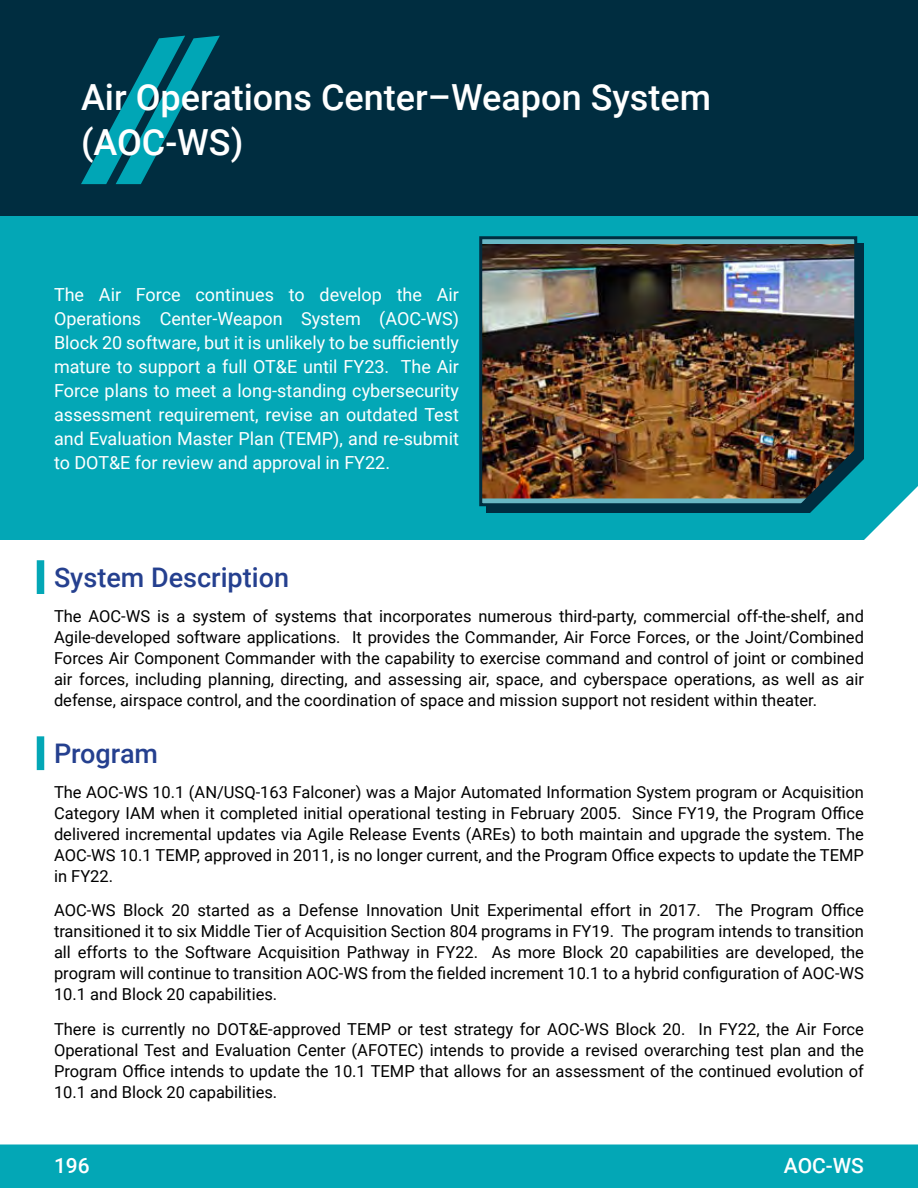
<style>
.page{position:relative;width:918px;height:1188px;background:#fff}
.page>*{position:absolute;margin:0;border:0;box-sizing:border-box;transform-origin:0 0}
.Article_Title_Short{font:500 36px/45px "Roboto";color:#fff}
.t1{font:500 27px "Roboto";color:#25408f}
.Footer_Right_Justify{font:500 21px "Roboto";color:#fff}
.Body_W_1st{font:18px/24px "Roboto";color:#fff;text-align:justify}
.Body_K_1st{font:16.5px/21px "Roboto";color:#000;text-align:justify}
.Body_K{font:16.5px/21px "Roboto";color:#000;text-align:justify}
</style>
<div class="page">
<div style="left:0;top:0;width:918px;height:216px;background:#002d40"></div>
<div style="left:0;top:216px;width:918px;height:324px;background:#03a7b6"></div>
<svg style="left:81px;top:36px;width:139px;height:148px"></svg>
<div style="left:0;top:1145px;width:918px;height:43px;background:#03a7b6"></div>
<svg style="left:486px;top:243px;width:378px;height:270px;background:#003f51"></svg>
<div style="left:37px;top:560px;width:7px;height:34px;background:#03a7b6"></div>
<div style="left:37px;top:736px;width:7px;height:34px;background:#03a7b6"></div>
<img style="left:478px;top:235px;width:381px;height:273px">
<p class="Article_Title_Short" style="left:81px;top:73px;width:632px">Air Operations Center–Weapon System (AOC-WS)</p>
<p class="Body_W_1st" style="left:54px;top:282px;width:407px">The Air Force continues to develop the Air Operations Center-Weapon System (AOC-WS)<br>Block 20 software, but it is unlikely to be sufficiently mature to support a full OT&amp;E until FY23. The Air Force plans to meet a long-standing cybersecurity assessment requirement, revise an outdated Test and Evaluation Master Plan (TEMP), and re-submit to DOT&amp;E for review and approval in FY22.</p>
<h1 class="t1" style="left:54px;top:559px;width:237px">System Description</h1>
<p class="Body_K_1st" style="left:54px;top:605px;width:812px">The AOC-WS is a system of systems that incorporates numerous third-party, commercial off-the-shelf, and Agile-developed software applications. It provides the Commander, Air Force Forces, or the Joint/Combined Forces Air Component Commander with the capability to exercise command and control of joint or combined air forces, including planning, directing, and assessing air, space, and cyberspace operations, as well as air defense, airspace control, and the coordination of space and mission support not resident within theater.</p>
<h1 class="t1" style="left:54px;top:735px;width:106px">Program</h1>
<p class="Body_K_1st" style="left:54px;top:781px;width:812px">The AOC-WS 10.1 (AN/USQ-163 Falconer) was a Major Automated Information System program or Acquisition Category IAM when it completed initial operational testing in February 2005. Since FY19, the Program Office delivered incremental updates via Agile Release Events (AREs) to both maintain and upgrade the system. The AOC-WS 10.1 TEMP, approved in 2011, is no longer current, and the Program Office expects to update the TEMP in FY22.</p>
<p class="Body_K" style="left:54px;top:899px;width:812px">AOC-WS Block 20 started as a Defense Innovation Unit Experimental effort in 2017. The Program Office transitioned it to six Middle Tier of Acquisition Section 804 programs in FY19. The program intends to transition all efforts to the Software Acquisition Pathway in FY22. As more Block 20 capabilities are developed, the program will continue to transition AOC-WS from the fielded increment 10.1 to a hybrid configuration of AOC-WS 10.1 and Block 20 capabilities.</p>
<p class="Body_K" style="left:54px;top:1018px;width:812px">There is currently no DOT&amp;E-approved TEMP or test strategy for AOC-WS Block 20. In FY22, the Air Force Operational Test and Evaluation Center (AFOTEC) intends to provide a revised overarching test plan and the Program Office intends to update the 10.1 TEMP that allows for an assessment of the continued evolution of 10.1 and Block 20 capabilities.</p>
<p class="Footer_Right_Justify" style="left:54px;top:1150px;width:37px">196</p>
<p class="Footer_Right_Justify" style="left:784px;top:1150px;width:82px">AOC-WS</p>
</div>
